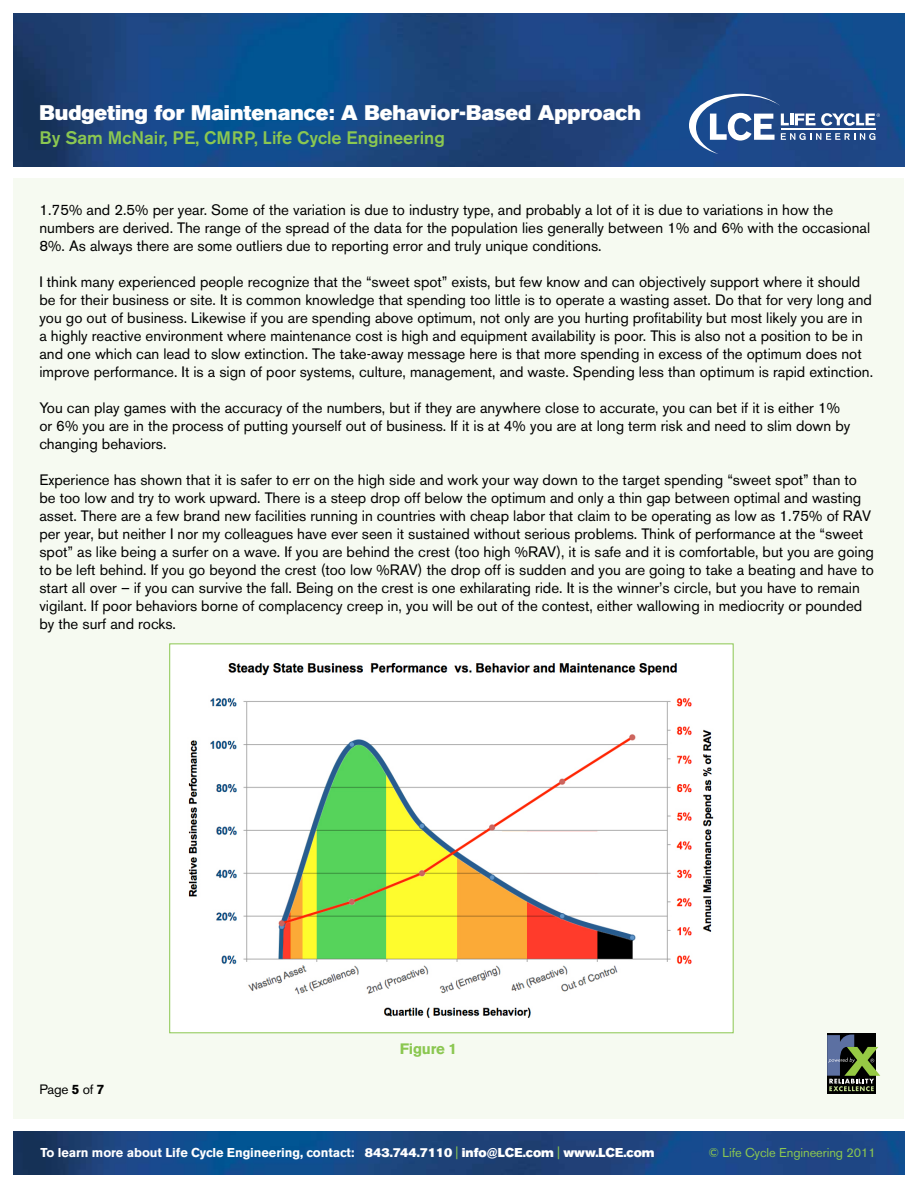
<style>
.page{position:relative;width:918px;height:1188px;background:#fff}
.page>*{position:absolute;margin:0;border:0;box-sizing:border-box;transform-origin:0 0}
.t1{font:21px "Akzidenz Grotesk BE Super";color:#fff}
.t2{font:500 18px "Akzidenz Grotesk BE";color:#8bc751}
.t3{font:15px/18px "Akzidenz Grotesk BE";color:#000}
.t4{font:700 15px "Akzidenz Grotesk BE";letter-spacing:-.015em;color:#8bc751}
.t5{font:13.5px "Akzidenz Grotesk BE";letter-spacing:-.015em;color:#000}
.t6{font:700 12.75px "Akzidenz Grotesk BE";letter-spacing:-.005em;color:#fff}
.t7{font:12.75px "Akzidenz Grotesk BE";letter-spacing:-.005em;color:#8bc751}
.s1{font-weight:700}
.s2{font-family:"Akzidenz Grotesk BE Super";font-weight:400}
.s3{font-weight:400;color:#8bc751}
</style>
<div class="page">
<img style="left:14px;top:14px;width:890px;height:152px">
<img style="left:14px;top:1131px;width:890px;height:43px">
<svg style="left:689px;top:94px;width:191px;height:60px"></svg>
<div style="left:14px;top:178px;width:890px;height:941px;background:#f6faf1"></div>
<svg style="left:827px;top:1033px;width:49px;height:61px"></svg>
<svg style="left:827px;top:1035px;width:53px;height:56px;background:#536253"></svg>
<div style="left:170px;top:644px;width:563px;height:389px;background:#fff;border:1px solid #8bc751"></div>
<img style="left:180px;top:663px;width:542px;height:369px">
<h1 class="t1" style="left:39px;top:100px;width:603px">Budgeting for Maintenance: A Behavior-Based Approach</h1>
<p class="t2" style="left:39px;top:126px;width:407px">By Sam McNair, PE, CMRP, Life Cycle Engineering</p>
<p class="t3" style="left:39px;top:201px;width:832px">1.75% and 2.5% per year. Some of the variation is due to industry type, and probably a lot of it is due to variations in how the numbers are derived. The range of the spread of the data for the population lies generally between 1% and 6% with the occasional<br>8%. As always there are some outliers due to reporting error and truly unique conditions.</p>
<p class="t3" style="left:39px;top:273px;width:835px">I think many experienced people recognize that the “sweet spot” exists, but few know and can objectively support where it should be for their business or site. It is common knowledge that spending too little is to operate a wasting asset. Do that for very long and you go out of business. Likewise if you are spending above optimum, not only are you hurting profitability but most likely you are in a highly reactive environment where maintenance cost is high and equipment availability is poor. This is also not a position to be in and one which can lead to slow extinction. The take-away message here is that more spending in excess of the optimum does not improve performance. It is a sign of poor systems, culture, management, and waste. Spending less than optimum is rapid extinction.</p>
<p class="t3" style="left:39px;top:399px;width:813px">You can play games with the accuracy of the numbers, but if they are anywhere close to accurate, you can bet if it is either 1% or 6% you are in the process of putting yourself out of business. If it is at 4% you are at long term risk and need to slim down by changing behaviors.</p>
<p class="t3" style="left:39px;top:471px;width:836px">Experience has shown that it is safer to err on the high side and work your way down to the target spending “sweet spot” than to be too low and try to work upward. There is a steep drop off below the optimum and only a thin gap between optimal and wasting asset. There are a few brand new facilities running in countries with cheap labor that claim to be operating as low as 1.75% of RAV per year, but neither I nor my colleagues have ever seen it sustained without serious problems. Think of performance at the “sweet spot” as like being a surfer on a wave. If you are behind the crest (too high %RAV), it is safe and it is comfortable, but you are going to be left behind. If you go beyond the crest (too low %RAV) the drop off is sudden and you are going to take a beating and have to start all over – if you can survive the fall. Being on the crest is one exhilarating ride. It is the winner’s circle, but you have to remain vigilant. If poor behaviors borne of complacency creep in, you will be out of the contest, either wallowing in mediocrity or pounded by the surf and rocks.</p>
<p class="t5" style="left:39px;top:1081px;width:66px">Page <span class="s1">5</span> of <span class="s1">7</span></p>
<p class="t4" style="left:400px;top:1040px;width:59px">Figure 1</p>
<p class="t6" style="left:40px;top:1146px;width:616px">To learn more about Life Cycle Engineering, contact: <span class="s2">843.744.7110</span> <span class="s3">|</span> <span class="s2">info@LCE.com</span> <span class="s3">|</span> <span class="s2">www.LCE.com</span></p>
<p class="t7" style="left:709px;top:1145px;width:169px">© Life Cycle Engineering 2011</p>
</div>
